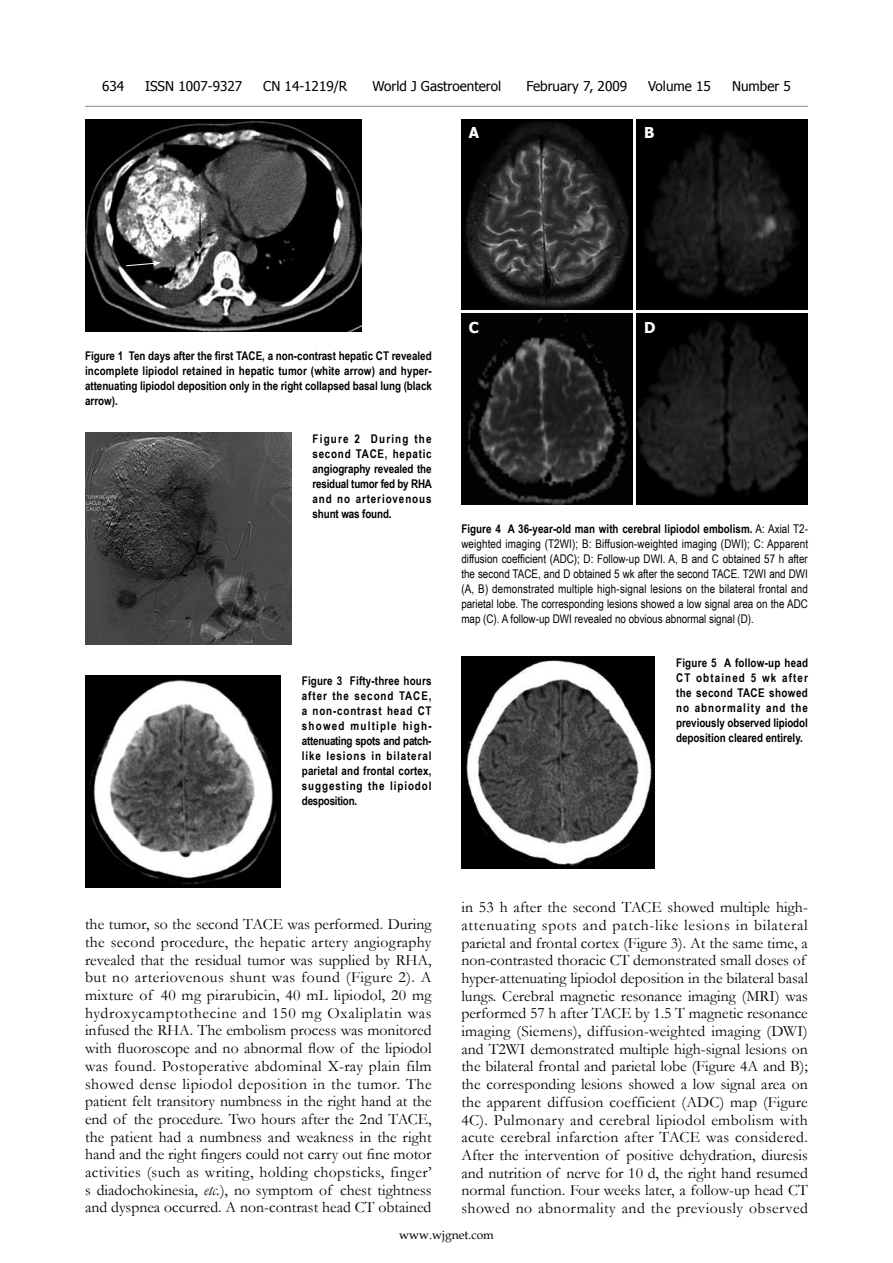
<style>
.page{position:relative;width:893px;height:1263px;background:#fff}
.page>*{position:absolute;margin:0;border:0;box-sizing:border-box;transform-origin:0 0}
.t1{font:15.75px/17.7px "Garamond";color:#000;text-align:justify}
.t2{font:700 15px "Tahoma";color:#fff}
.t3{font:13.5px "Tahoma";color:#000}
.t4{font:700 12px/15px "Arial Narrow";letter-spacing:-.005em;color:#000;text-align:justify}
.t5{font:12px/15px "Arial Narrow";color:#000;text-align:justify}
.t6{font:12px "Book Antiqua";color:#000}
.s1{font-weight:700}
.s2{font-style:italic}
</style>
<div class="page">
<hr style="left:85px;top:106px;width:723px;height:1px;background:#898989">
<img style="left:85px;top:119px;width:276px;height:212px">
<svg style="left:198px;top:241px;width:5px;height:6px"></svg>
<hr style="left:200px;top:214px;width:1px;height:30px;background:#000">
<svg style="left:126px;top:261px;width:34px;height:5px"></svg>
<img style="left:85px;top:433px;width:206px;height:212px">
<img style="left:85px;top:675px;width:196px;height:212px">
<img style="left:461px;top:119px;width:171px;height:190px">
<img style="left:637px;top:119px;width:171px;height:190px">
<img style="left:461px;top:314px;width:171px;height:190px">
<img style="left:637px;top:314px;width:171px;height:190px">
<img style="left:461px;top:656px;width:193px;height:212px">
<p class="t3" style="left:102px;top:77px;width:24px">634</p>
<p class="t3" style="left:145px;top:77px;width:99px">ISSN 1007-9327</p>
<p class="t3" style="left:263px;top:77px;width:85px">CN 14-1219/R</p>
<p class="t3" style="left:373px;top:77px;width:130px">World J Gastroenterol</p>
<p class="t3" style="left:526px;top:77px;width:102px">February 7, 2009</p>
<p class="t3" style="left:648px;top:77px;width:64px">Volume 15</p>
<p class="t3" style="left:732px;top:77px;width:60px">Number 5</p>
<p class="t2" style="left:469px;top:122px;width:12px">A</p>
<p class="t2" style="left:644px;top:122px;width:12px">B</p>
<p class="t4" style="left:85px;top:348px;width:348px">Figure 1 Ten days after the first TACE, a non-contrast hepatic CT revealed incomplete lipiodol retained in hepatic tumor (white arrow) and hyper&shy;attenuating lipiodol deposition only in the right collapsed basal lung (black arrow).</p>
<p class="t4" style="left:313px;top:431px;width:121px">Figure 2 During the second TACE, hepatic angiography revealed the residual tumor fed by RHA and no arteriovenous shunt was found.</p>
<p class="t4" style="left:302px;top:673px;width:131px">Figure 3 Fifty-three hours after the second TACE, a non-contrast head CT showed multiple high&shy;attenuating spots and patch&shy;like lesions in bilateral parietal and frontal cortex, suggesting the lipiodol desposition.</p>
<p class="t2" style="left:469px;top:317px;width:12px">C</p>
<p class="t2" style="left:644px;top:317px;width:13px">D</p>
<p class="t5" style="left:461px;top:521px;width:348px"><span class="s1">Figure 4 A 36-year-old man with cerebral lipiodol embolism.</span> A: Axial T2- weighted imaging (T2WI); B: Biffusion-weighted imaging (DWI); C: Apparent diffusion coefficient (ADC); D: Follow-up DWI. A, B and C obtained 57 h after the second TACE, and D obtained 5 wk after the second TACE. T2WI and DWI (A, B) demonstrated multiple high-signal lesions on the bilateral frontal and parietal lobe. The corresponding lesions showed a low signal area on the ADC map (C). A follow-up DWI revealed no obvious abnormal signal (D).</p>
<p class="t4" style="left:676px;top:654px;width:133px">Figure 5 A follow-up head CT obtained 5 wk after the second TACE showed no abnormality and the previously observed lipiodol deposition cleared entirely.</p>
<p class="t1" style="left:85px;top:915px;width:348px">the tumor, so the second TACE was performed. During the second procedure, the hepatic artery angiography revealed that the residual tumor was supplied by RHA, but no arteriovenous shunt was found (Figure 2). A mixture of 40 mg pirarubicin, 40 mL lipiodol, 20 mg hydroxycamptothecine and 150 mg Oxaliplatin was infused the RHA. The embolism process was monitored with fluoroscope and no abnormal flow of the lipiodol was found. Postoperative abdominal X-ray plain film showed dense lipiodol deposition in the tumor. The patient felt transitory numbness in the right hand at the end of the procedure. Two hours after the 2nd TACE, the patient had a numbness and weakness in the right hand and the right fingers could not carry out fine motor activities (such as writing, holding chopsticks, finger’ s diadochokinesia, <span class="s2">etc.</span>), no symptom of chest tightness and dyspnea occurred. A non-contrast head CT obtained</p>
<p class="t1" style="left:461px;top:898px;width:348px;text-align:left">in 53 h after the second TACE showed multiple high&shy;attenuating spots and patch-like lesions in bilateral parietal and frontal cortex (Figure 3). At the same time, a non-contrasted thoracic CT demonstrated small doses of hyper-attenuating lipiodol deposition in the bilateral basal lungs. Cerebral magnetic resonance imaging (MRI) was performed 57 h after TACE by 1.5 T magnetic resonance imaging (Siemens), diffusion-weighted imaging (DWI) and T2WI demonstrated multiple high-signal lesions on the bilateral frontal and parietal lobe (Figure 4A and B); the corresponding lesions showed a low signal area on the apparent diffusion coefficient (ADC) map (Figure 4C). Pulmonary and cerebral lipiodol embolism with acute cerebral infarction after TACE was considered.<br>After the intervention of positive dehydration, diuresis and nutrition of nerve for 10 d, the right hand resumed normal function. Four weeks later, a follow-up head CT showed no abnormality and the previously observed</p>
<p class="t6" style="left:399px;top:1226px;width:96px">www.wjgnet.com</p>
</div>
